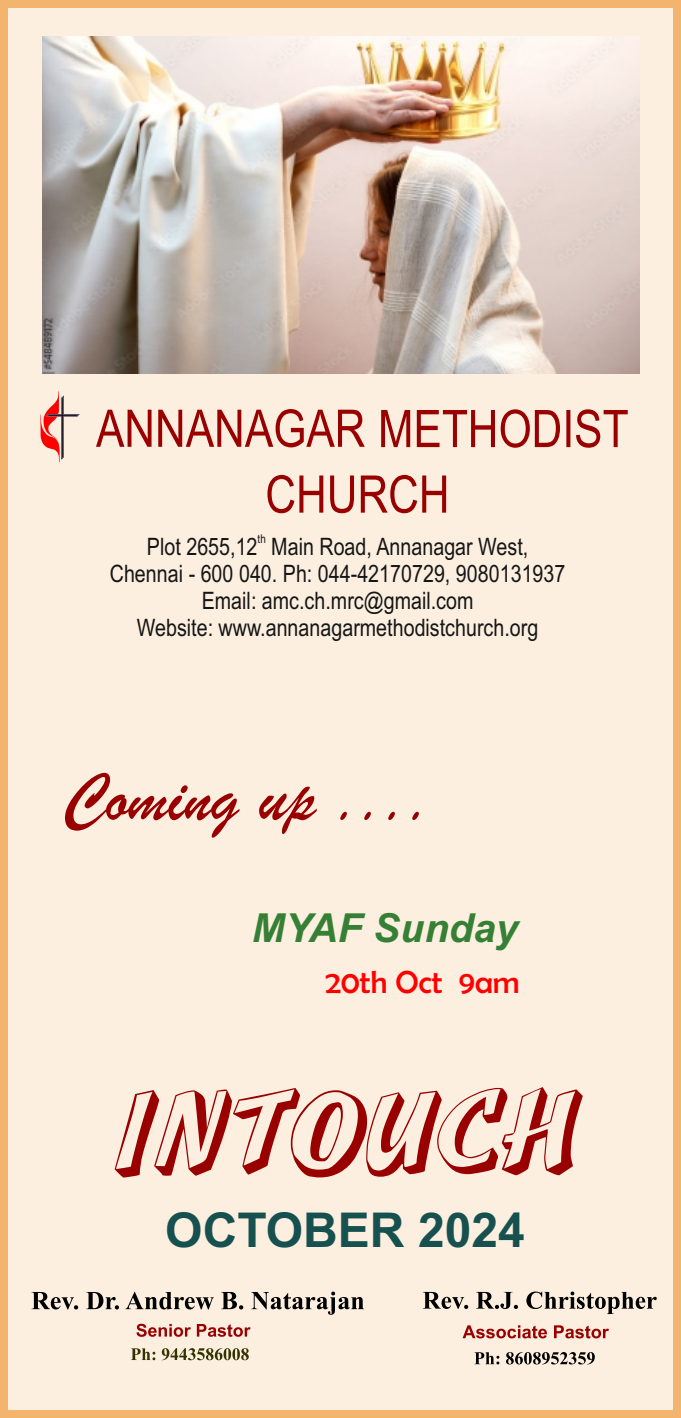
<style>
.page{position:relative;width:681px;height:1418px;background:#fff}
.page>*{position:absolute;margin:0;border:0;box-sizing:border-box;transform-origin:0 0}
.t1{font:72px "Brush Script";color:#900}
.t2{font:700 48px "Arial";color:#16514f}
.t3{font:italic 700 40px "Arial";color:#368036}
.t4{font:32px "Berlin Sans FB";color:#f00}
.t5{font:24px/27.2px "Arial Narrow";color:#151616;text-align:center}
.t6{font:12px "Arial Narrow";color:#151616}
</style>
<div class="page">
<div style="left:0;top:0;width:680px;height:1417px;background:#fcefe0"></div>
<svg style="left:115px;top:1087px;width:467px;height:90px"></svg>
<svg style="left:131px;top:1347px;width:118px;height:13px"></svg>
<svg style="left:136px;top:1323px;width:114px;height:13px"></svg>
<svg style="left:422px;top:1291px;width:234px;height:22px"></svg>
<svg style="left:462px;top:1325px;width:146px;height:13px"></svg>
<svg style="left:474px;top:1351px;width:120px;height:13px"></svg>
<svg style="left:31px;top:1291px;width:333px;height:23px"></svg>
<svg style="left:96px;top:409px;width:268px;height:38px"></svg>
<svg style="left:381px;top:409px;width:246px;height:39px"></svg>
<svg style="left:267px;top:475px;width:179px;height:38px"></svg>
<svg style="left:40px;top:391px;width:41px;height:71px"></svg>
<img style="left:42px;top:37px;width:597px;height:337px">
<p class="t6" style="left:257px;top:534px;width:10px">th</p>
<p class="t5" style="left:110px;top:535px;width:457px">Plot 2655,12 Main Road, Annanagar West, Chennai - 600 040. Ph: 044-42170729, 9080131937<br>Email: amc.ch.mrc@gmail.com<br>Website: www.annanagarmethodistchurch.org</p>
<h1 class="t1" style="left:62px;top:776px;width:371px">Coming up ....</h1>
<h3 class="t3" style="left:251px;top:913px;width:267px">MYAF Sunday</h3>
<h3 class="t4" style="left:325px;top:963px;width:196px">20th Oct 9am</h3>
<h2 class="t2" style="left:165px;top:1212px;width:361px">OCTOBER 2024</h2>
</div>
